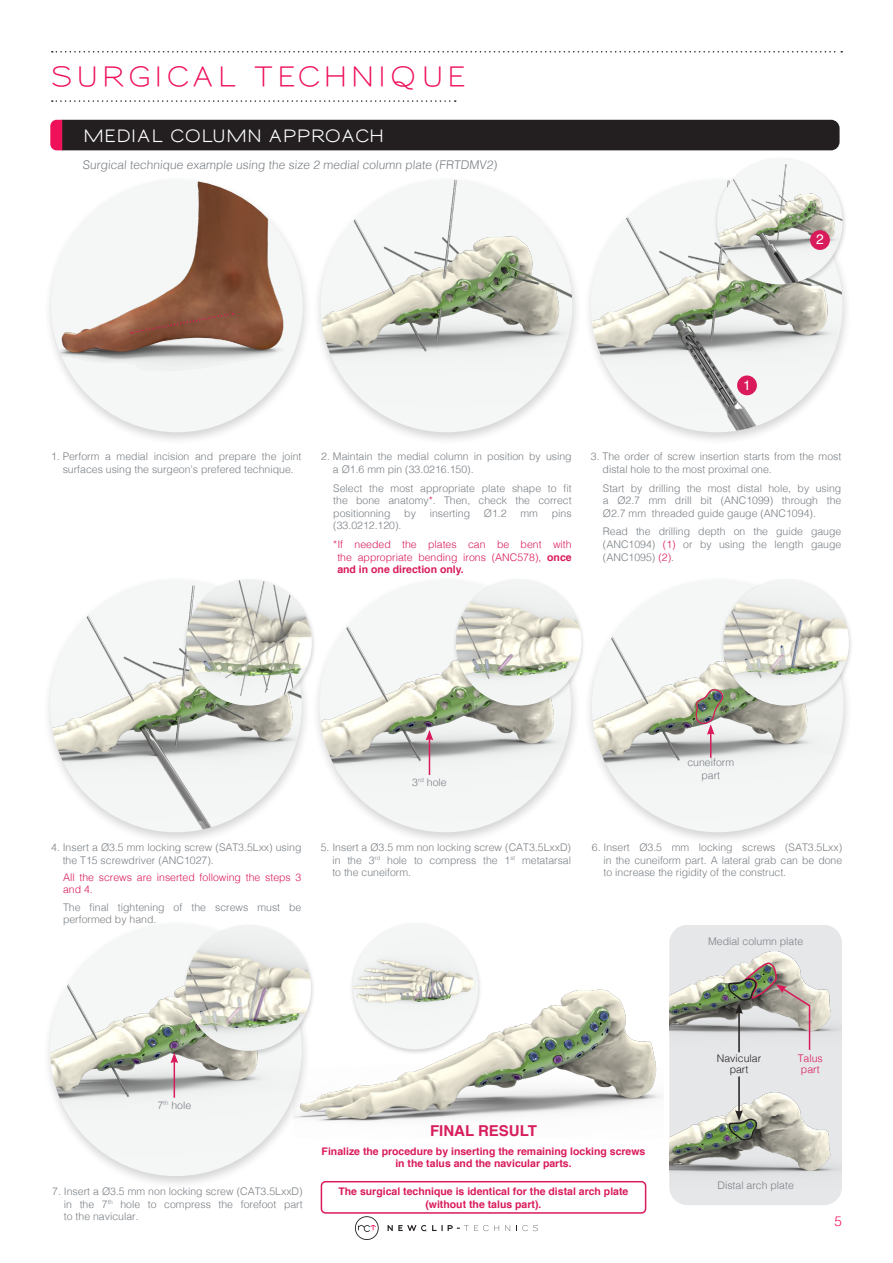
<style>
.page{position:relative;width:893px;height:1263px;background:#fff}
.page>*{position:absolute;margin:0;border:0;box-sizing:border-box;transform-origin:0 0}
.t1{font:600 27px "Sansumi";letter-spacing:.135em;color:#ee1059}
.t2{font:700 16.5px "Sansumi";letter-spacing:.045em;color:#fff}
.t3{font:700 15px "Helvetica";color:#d91a5b}
.t4{font:13.8px "Helvetica";color:#fff}
.t5{font:300 13.5px "Helvetica";color:#ee1059}
.t6{font:300 12px "Helvetica";color:#797f84}
.t7{font:300 10.5px/12.6px "Helvetica";color:#797f84;text-align:justify}
.t8{font:700 10.5px/12.6px "Helvetica";color:#d91a5b;text-align:center}
.t9{font:300 10.5px/12.6px "Helvetica";color:#d91a5b}
.t10{font:300 10.5px "Helvetica";color:#231f20}
.s1{color:#d91a5b}
.s2{font-weight:700}
</style>
<div class="page">
<svg style="left:52px;top:51px;width:790px;height:2px"></svg>
<svg style="left:355px;top:1216px;width:24px;height:24px"></svg>
<svg style="left:505px;top:1225px;width:5px;height:6px"></svg>
<svg style="left:516px;top:1225px;width:22px;height:6px"></svg>
<svg style="left:388px;top:1225px;width:111px;height:6px"></svg>
<svg style="left:52px;top:100px;width:404px;height:2px"></svg>
<div style="left:50px;top:120px;width:790px;height:30px;background:#231f20"></div>
<div style="left:42px;top:575px;width:269px;height:270px;background:#231f20;opacity:.19"></div>
<img style="left:50px;top:580px;width:252px;height:252px">
<div style="left:312px;top:575px;width:269px;height:270px;background:#231f20;opacity:.19"></div>
<img style="left:319px;top:580px;width:252px;height:252px">
<div style="left:452px;top:578px;width:133px;height:133px;background:#231f20;opacity:.19"></div>
<img style="left:456px;top:580px;width:125px;height:125px;border-radius:63px">
<div style="left:182px;top:578px;width:134px;height:133px;background:#231f20;opacity:.19"></div>
<img style="left:186px;top:580px;width:126px;height:125px;border-radius:63px">
<hr style="left:429px;top:738px;width:1px;height:37px;background:#d91a5b">
<svg style="left:426px;top:730px;width:7px;height:10px"></svg>
<div style="left:313px;top:175px;width:269px;height:270px;background:#231f20;opacity:.19"></div>
<img style="left:321px;top:180px;width:251px;height:252px">
<div style="left:583px;top:175px;width:269px;height:270px;background:#231f20;opacity:.19"></div>
<img style="left:591px;top:180px;width:251px;height:252px">
<div style="left:713px;top:156px;width:134px;height:134px;background:#231f20;opacity:.19"></div>
<img style="left:717px;top:158px;width:125px;height:126px;border-radius:63px">
<div style="left:737px;top:375px;width:20px;height:20px;background:#d91a5b;border-radius:50%"></div>
<div style="left:810px;top:230px;width:20px;height:20px;background:#d91a5b;border-radius:50%"></div>
<div style="left:42px;top:919px;width:269px;height:270px;background:#231f20;opacity:.19"></div>
<img style="left:50px;top:923px;width:252px;height:253px">
<hr style="left:174px;top:1061px;width:1px;height:37px;background:#d91a5b">
<svg style="left:170px;top:1053px;width:8px;height:10px"></svg>
<div style="left:182px;top:923px;width:133px;height:134px;background:#231f20;opacity:.19"></div>
<img style="left:185px;top:925px;width:126px;height:126px;border-radius:63px">
<div style="left:43px;top:175px;width:269px;height:270px;background:#231f20;opacity:.19"></div>
<img style="left:51px;top:180px;width:252px;height:243px">
<svg style="left:131px;top:312px;width:102px;height:22px;background:#8c553f"></svg>
<div style="left:584px;top:575px;width:269px;height:270px;background:#231f20;opacity:.19"></div>
<img style="left:592px;top:580px;width:251px;height:252px">
<svg style="left:693px;top:689px;width:33px;height:69px"></svg>
<div style="left:720px;top:578px;width:133px;height:133px;background:#231f20;opacity:.19"></div>
<img style="left:723px;top:580px;width:126px;height:125px;border-radius:63px">
<div style="left:321px;top:1181px;width:325px;height:33px;border:2px solid #d91a5b;border-radius:4px"></div>
<div style="left:669px;top:925px;width:173px;height:280px;background:#e6e7e9;border-radius:18px"></div>
<img style="left:669px;top:951px;width:170px;height:82px">
<img style="left:669px;top:1115px;width:170px;height:58px">
<img style="left:293px;top:933px;width:369px;height:206px">
<svg style="left:726px;top:963px;width:85px;height:185px"></svg>
<p class="t1" style="left:51px;top:62px;width:417px">SURGICAL TECHNIQUE</p>
<p class="t2" style="left:83px;top:127px;width:303px">MEDIAL COLUMN APPROACH</p>
<p class="t6" style="left:82px;top:155px;width:418px">Surgical technique example using the size 2 medial column plate (FRTDMV2)</p>
<p class="t4" style="left:816px;top:229px;width:9px">2</p>
<p class="t4" style="left:743px;top:374px;width:9px">1</p>
<p class="t7" style="left:51px;top:450px;width:252px;text-align:center">1. Perform a medial incision and prepare the joint surfaces using the surgeon’s prefered technique.</p>
<p class="t7" style="left:333px;top:450px;width:240px;text-indent:-12px">2. Maintain the medial column in position by using a Ø1.6 mm pin (33.0216.150).</p>
<p class="t7" style="left:333px;top:481px;width:240px">Select the most appropriate plate shape to fit the bone anatomy<span class="s1">*</span>. Then, check the correct positionning</p>
<p class="t7" style="left:404px;top:506px;width:13px">by</p>
<p class="t7" style="left:430px;top:506px;width:42px">inserting</p>
<p class="t7" style="left:484px;top:506px;width:24px">Ø1.2</p>
<p class="t7" style="left:520px;top:506px;width:19px">mm</p>
<p class="t7" style="left:552px;top:506px;width:21px">pins</p>
<p class="t7" style="left:333px;top:519px;width:70px">(33.0212.120).</p>
<p class="t9" style="left:337px;top:537px;width:236px;text-align:justify;text-indent:-4px">*If needed the plates can be bent with the appropriate bending irons (ANC578), <span class="s2">once and in one direction only.</span></p>
<p class="t7" style="left:603px;top:450px;width:240px;text-indent:-12px">3. The order of screw insertion starts from the most distal hole to the most proximal one.</p>
<p class="t7" style="left:603px;top:481px;width:240px">Start by drilling the most distal hole, by using a Ø2.7 mm drill bit (ANC1099) through the Ø2.7 mm threaded guide gauge (ANC1094).</p>
<p class="t7" style="left:603px;top:525px;width:240px">Read the drilling depth on the guide gauge (ANC1094) <span class="s1">(1)</span> or by using the length gauge (ANC1095) <span class="s1">(2)</span>.</p>
<p class="t7" style="left:412px;top:775px;width:36px">3<sup>rd</sup> hole</p>
<p class="t7" style="left:687px;top:755px;width:48px">cuneiform</p>
<p class="t7" style="left:701px;top:768px;width:20px">part</p>
<p class="t7" style="left:63px;top:840px;width:240px;text-indent:-12px">4. Insert a Ø3.5 mm locking screw (SAT3.5Lxx) using the T15 screwdriver (ANC1027).</p>
<p class="t9" style="left:63px;top:870px;width:240px">All the screws are inserted following the steps 3 and 4.</p>
<p class="t7" style="left:63px;top:900px;width:240px">The final tightening of the screws must be performed by hand.</p>
<p class="t7" style="left:332px;top:840px;width:240px;text-indent:-12px">5. Insert a Ø3.5 mm non locking screw (CAT3.5LxxD) in the 3<sup>rd</sup> hole to compress the 1<sup>st</sup> metatarsal to the cuneiform.</p>
<p class="t7" style="left:603px;top:840px;width:240px;text-indent:-12px">6. Insert Ø3.5 mm locking screws (SAT3.5Lxx) in the cuneiform part. A lateral grab can be done to increase the rigidity of the construct.</p>
<p class="t7" style="left:708px;top:934px;width:97px">Medial column plate</p>
<p class="t7" style="left:157px;top:1098px;width:35px">7<sup>th</sup> hole</p>
<p class="t10" style="left:717px;top:1050px;width:46px">Navicular</p>
<p class="t10" style="left:730px;top:1060px;width:20px">part</p>
<p class="t9" style="left:798px;top:1051px;width:27px">Talus</p>
<p class="t9" style="left:801px;top:1062px;width:20px">part</p>
<p class="t7" style="left:64px;top:1184px;width:240px;text-indent:-12px">7. Insert a Ø3.5 mm non locking screw (CAT3.5LxxD) in the 7<sup>th</sup> hole to compress the forefoot part to the navicular.</p>
<p class="t3" style="left:430px;top:1119px;width:108px">FINAL RESULT</p>
<p class="t8" style="left:322px;top:1145px;width:325px">Finalize the procedure by inserting the remaining locking screws in the talus and the navicular parts.</p>
<p class="t8" style="left:338px;top:1185px;width:292px">The surgical technique is identical for the distal arch plate</p>
<p class="t8" style="left:425px;top:1198px;width:118px">(without the talus part).</p>
<p class="t7" style="left:717px;top:1178px;width:78px">Distal arch plate</p>
<p class="t5" style="left:834px;top:1209px;width:9px">5</p>
</div>
